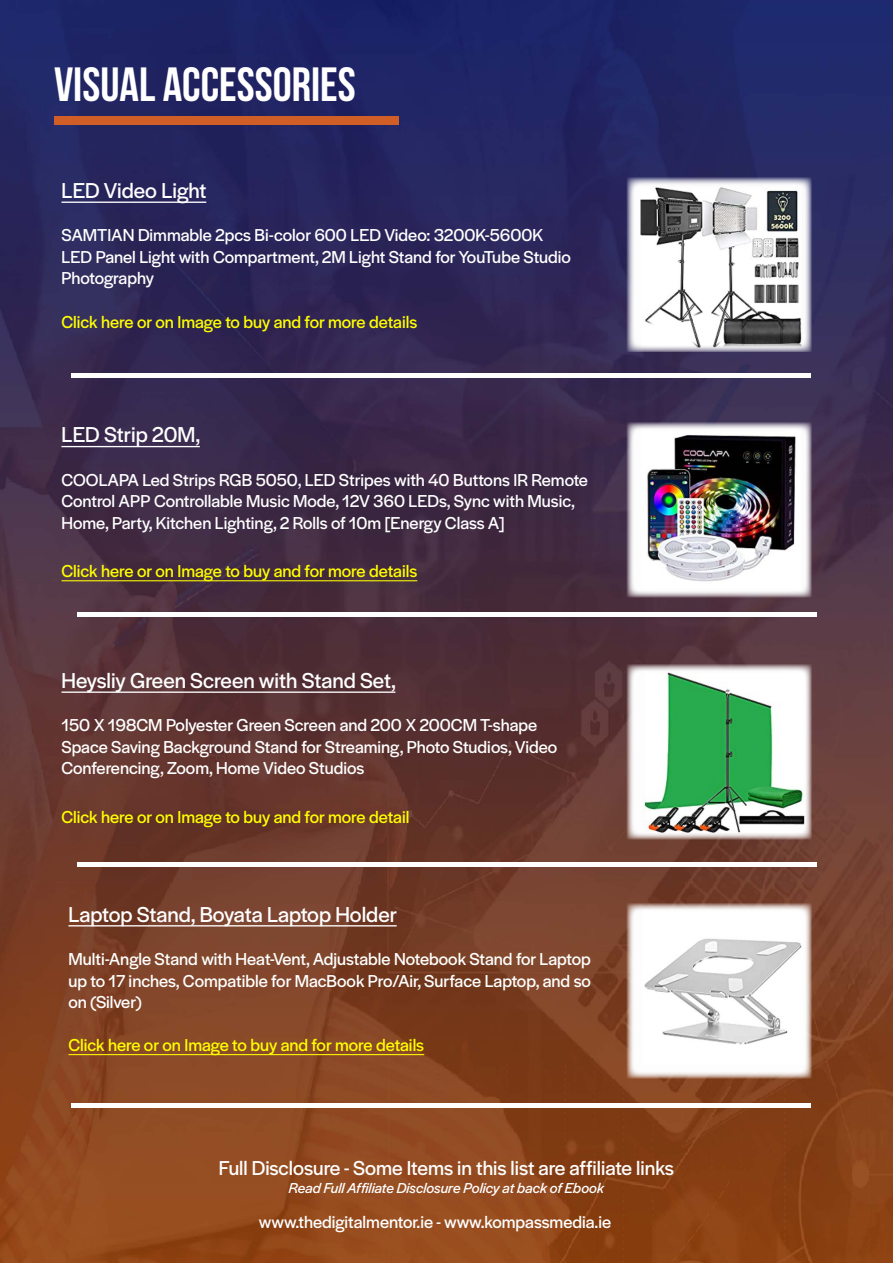
<style>
.page{position:relative;width:893px;height:1263px;background:#fff}
.page>*{position:absolute;margin:0;border:0;box-sizing:border-box;transform-origin:0 0}
.t1{font:48px "Bebas Neue";color:#fff}
.t2{font:22.5px "Halyard Display";color:#fff}
.t3{font:21px "Halyard Display";color:#fff}
.t4{font:18px/21.6px "Halyard Display";color:#fff}
.t5{font:18px "Halyard Display";color:#ff0}
.t6{font:italic 15px "Halyard Display";color:#fff}
</style>
<div class="page">
<img style="left:0;top:0;width:893px;height:1263px">
<hr style="left:62px;top:202px;width:144px;height:1px;background:#fff">
<hr style="left:62px;top:446px;width:138px;height:1px;background:#fff">
<hr style="left:62px;top:580px;width:355px;height:1px;background:#ff0">
<hr style="left:62px;top:691px;width:333px;height:2px;background:#fff">
<hr style="left:68px;top:925px;width:329px;height:1px;background:#fff">
<hr style="left:68px;top:1054px;width:356px;height:1px;background:#ff0">
<img style="left:627px;top:177px;width:185px;height:175px">
<img style="left:627px;top:422px;width:185px;height:175px">
<img style="left:627px;top:664px;width:185px;height:175px">
<img style="left:627px;top:903px;width:185px;height:175px">
<div style="left:54px;top:116px;width:344px;height:8px;background:#d15d27"></div>
<div style="left:71px;top:373px;width:739px;height:5px;background:#fff"></div>
<div style="left:77px;top:612px;width:739px;height:5px;background:#fff"></div>
<div style="left:77px;top:862px;width:739px;height:5px;background:#fff"></div>
<div style="left:71px;top:1103px;width:739px;height:5px;background:#fff"></div>
<h1 class="t1" style="left:54px;top:58px;width:303px">VISUAL ACCESSORIES</h1>
<p class="t2" style="left:62px;top:175px;width:146px">LED Video Light</p>
<p class="t4" style="left:62px;top:223px;width:511px">SAMTIAN Dimmable 2pcs Bi-color 600 LED Video: 3200K-5600K<br>LED Panel Light with Compartment, 2M Light Stand for YouTube Studio<br>Photography</p>
<p class="t5" style="left:62px;top:309px;width:357px">Click here or on Image to buy and for more details</p>
<p class="t2" style="left:62px;top:419px;width:140px">LED Strip 20M,</p>
<p class="t4" style="left:62px;top:468px;width:528px">COOLAPA Led Strips RGB 5050, LED Stripes with 40 Buttons IR Remote<br>Control APP Controllable Music Mode, 12V 360 LEDs, Sync with Music,<br>Home, Party, Kitchen Lighting, 2 Rolls of 10m [Energy Class A]</p>
<p class="t5" style="left:62px;top:559px;width:357px">Click here or on Image to buy and for more details</p>
<p class="t2" style="left:62px;top:665px;width:336px">Heysliy Green Screen with Stand Set,</p>
<p class="t4" style="left:62px;top:713px;width:497px">150 X 198CM Polyester Green Screen and 200 X 200CM T-shape<br>Space Saving Background Stand for Streaming, Photo Studios, Video<br>Conferencing, Zoom, Home Video Studios</p>
<p class="t5" style="left:62px;top:804px;width:349px">Click here or on Image to buy and for more detail</p>
<p class="t2" style="left:68px;top:898px;width:330px">Laptop Stand, Boyata Laptop Holder</p>
<p class="t4" style="left:68px;top:947px;width:524px;text-align:justify">Multi-Angle Stand with Heat-Vent, Adjustable Notebook Stand for Laptop up to 17 inches, Compatible for MacBook Pro/Air, Surface Laptop, and so on (Silver)</p>
<p class="t5" style="left:68px;top:1032px;width:357px">Click here or on Image to buy and for more details</p>
<p class="t3" style="left:219px;top:1153px;width:457px">Full Disclosure - Some Items in this list are affiliate links</p>
<p class="t6" style="left:289px;top:1177px;width:317px">Read Full Affiliate Disclosure Policy at back of Ebook</p>
<p class="t4" style="left:259px;top:1210px;width:354px">www.thedigitalmentor.ie - www.kompassmedia.ie</p>
</div>
